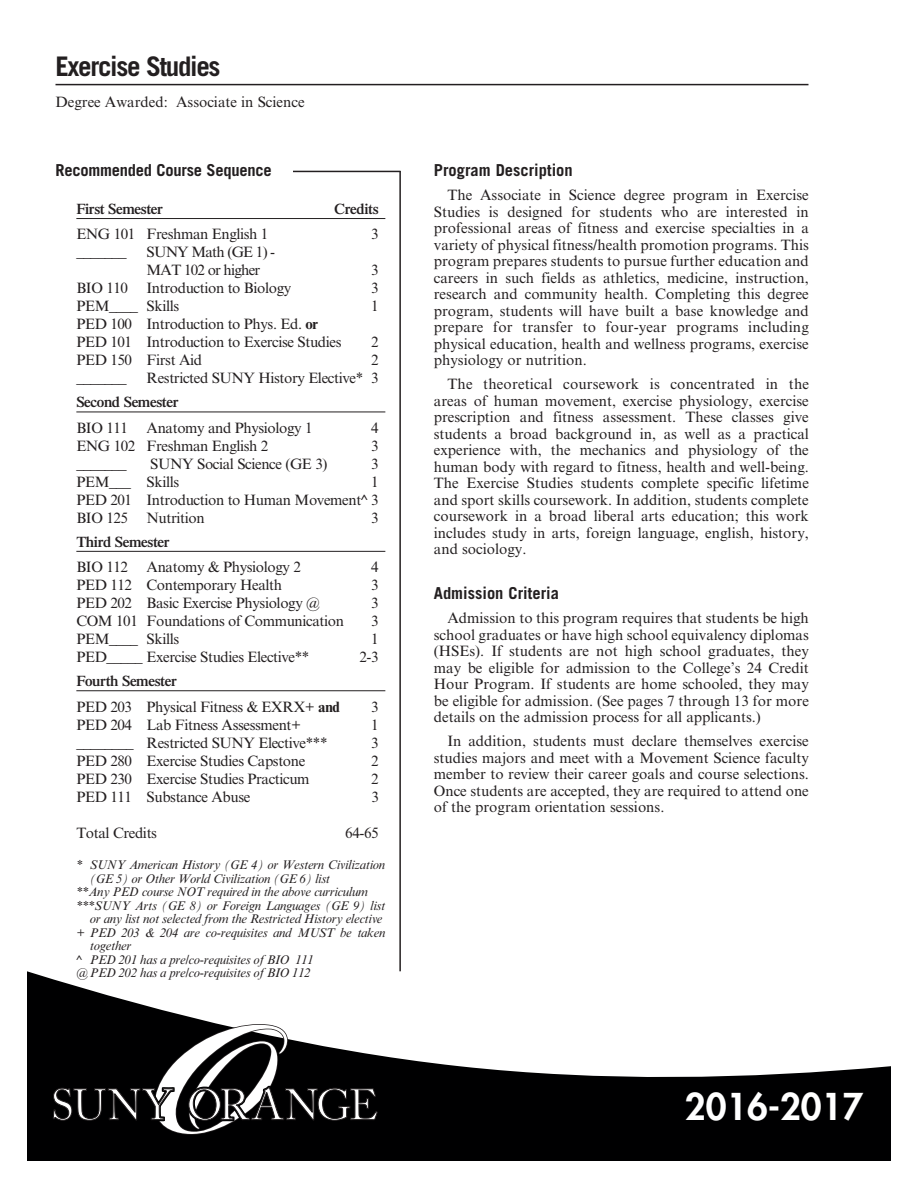
<style>
.page{position:relative;width:918px;height:1188px;background:#fff}
.page>*{position:absolute;margin:0;border:0;box-sizing:border-box;transform-origin:0 0}
.t1{font:800 36px "Futura";color:#fff}
.Subheads{font:700 27px "Trade Gothic";letter-spacing:-.05em;color:#231f20}
.Italics{font:700 16.5px "Trade Gothic";color:#231f20}
.Body{font:15px/16.5px "Times NRMT";color:#231f20;text-align:justify}
.courses{font:15px "Times NRMT";letter-spacing:-.025em;color:#231f20}
.Semesters{font:600 15px "Times";letter-spacing:-.025em;color:#231f20}
.courses-2{font:15px "Times NRMT";letter-spacing:-.05em;color:#231f20}
.Italics-2{font:italic 12.75px/13.5px "Times NRMT";letter-spacing:-.025em;color:#231f20}
.s1{font-weight:700}
</style>
<div class="page">
<svg style="left:27px;top:971px;width:864px;height:190px"></svg>
<svg style="left:53px;top:1022px;width:324px;height:113px"></svg>
<hr style="left:399px;top:171px;width:2px;height:800px;background:#231f20">
<hr style="left:177px;top:171px;width:224px;height:1px;background:#231f20">
<hr style="left:76px;top:218px;width:309px;height:1px;background:#231f20">
<hr style="left:76px;top:412px;width:309px;height:1px;background:#231f20">
<hr style="left:76px;top:551px;width:309px;height:1px;background:#231f20">
<hr style="left:76px;top:690px;width:309px;height:1px;background:#231f20">
<div style="left:54px;top:162px;width:238px;height:22px;background:#fff"></div>
<hr style="left:56px;top:84px;width:752px;height:1px;background:#231f20">
<p class="Subheads" style="left:56px;top:50px;width:166px">Exercise Studies</p>
<p class="Body" style="left:56px;top:94px;width:251px">Degree Awarded: Associate in Science</p>
<p class="Italics" style="left:56px;top:160px;width:218px">Recommended Course Sequence</p>
<p class="Italics" style="left:434px;top:160px;width:140px">Program Description</p>
<p class="Body" style="left:434px;top:187px;width:377px;text-indent:14px">The Associate in Science degree program in Exercise Studies is designed for students who are interested in professional areas of fitness and exercise specialties in a variety of physical fitness/health promotion programs. This program prepares students to pursue further education and careers in such fields as athletics, medicine, instruction, research and community health. Completing this degree program, students will have built a base knowledge and prepare for transfer to four-year programs including physical education, health and wellness programs, exercise physiology or nutrition.</p>
<p class="Body" style="left:434px;top:376px;width:377px;text-indent:14px">The theoretical coursework is concentrated in the areas of human movement, exercise physiology, exercise prescription and fitness assessment. These classes give students a broad background in, as well as a practical experience with, the mechanics and physiology of the human body with regard to fitness, health and well-being.<br>The Exercise Studies students complete specific lifetime and sport skills coursework. In addition, students complete coursework in a broad liberal arts education; this work includes study in arts, foreign language, english, history, and sociology.</p>
<p class="Italics" style="left:434px;top:583px;width:127px">Admission Criteria</p>
<p class="Body" style="left:434px;top:610px;width:377px;text-indent:14px">Admission to this program requires that students be high school graduates or have high school equivalency diplomas (HSEs). If students are not high school graduates, they may be eligible for admission to the College’s 24 Credit Hour Program. If students are home schooled, they may be eligible for admission. (See pages 7 through 13 for more details on the admission process for all applicants.)</p>
<p class="Body" style="left:434px;top:733px;width:377px;text-indent:14px">In addition, students must declare themselves exercise studies majors and meet with a Movement Science faculty member to review their career goals and course selections.<br>Once students are accepted, they are required to attend one of the program orientation sessions.</p>
<p class="Semesters" style="left:76px;top:200px;width:88px">First Semester</p>
<p class="Semesters" style="left:334px;top:200px;width:46px">Credits</p>
<p class="courses" style="left:76px;top:226px;width:194px">ENG 101 Freshman English 1</p>
<p class="courses" style="left:371px;top:226px;width:9px">3</p>
<p class="courses" style="left:76px;top:244px;width:52px">_______</p>
<p class="courses-2" style="left:147px;top:244px;width:130px">SUNY Math (GE 1) -</p>
<p class="courses-2" style="left:147px;top:262px;width:115px">MAT 102 or higher</p>
<p class="courses" style="left:371px;top:262px;width:9px">3</p>
<p class="courses" style="left:76px;top:280px;width:217px">BIO 110 Introduction to Biology</p>
<p class="courses" style="left:371px;top:280px;width:9px">3</p>
<p class="courses" style="left:76px;top:298px;width:104px">PEM____ Skills</p>
<p class="courses" style="left:371px;top:298px;width:9px">1</p>
<p class="courses" style="left:76px;top:316px;width:244px">PED 100 Introduction to Phys. Ed. <span class="s1">or</span></p>
<p class="courses" style="left:76px;top:334px;width:267px">PED 101 Introduction to Exercise Studies</p>
<p class="courses" style="left:371px;top:334px;width:9px">2</p>
<p class="courses" style="left:76px;top:352px;width:127px">PED 150 First Aid</p>
<p class="courses" style="left:371px;top:352px;width:9px">2</p>
<p class="courses" style="left:76px;top:370px;width:52px">_______</p>
<p class="courses" style="left:147px;top:370px;width:234px">Restricted SUNY History Elective* 3</p>
<p class="Semesters" style="left:76px;top:393px;width:104px">Second Semester</p>
<p class="courses" style="left:76px;top:419px;width:238px">BIO 111 Anatomy and Physiology 1</p>
<p class="courses" style="left:371px;top:419px;width:9px">4</p>
<p class="courses" style="left:76px;top:437px;width:194px">ENG 102 Freshman English 2</p>
<p class="courses" style="left:371px;top:437px;width:9px">3</p>
<p class="courses" style="left:76px;top:455px;width:52px">_______</p>
<p class="courses" style="left:150px;top:455px;width:179px">SUNY Social Science (GE 3)</p>
<p class="courses" style="left:371px;top:455px;width:9px">3</p>
<p class="courses" style="left:76px;top:473px;width:104px">PEM___ Skills</p>
<p class="courses" style="left:371px;top:473px;width:9px">1</p>
<p class="courses" style="left:76px;top:491px;width:304px">PED 201 Introduction to Human Movement^ 3</p>
<p class="courses" style="left:76px;top:509px;width:130px">BIO 125 Nutrition</p>
<p class="courses" style="left:371px;top:509px;width:9px">3</p>
<p class="Semesters" style="left:76px;top:533px;width:95px">Third Semester</p>
<p class="courses" style="left:76px;top:558px;width:226px">BIO 112 Anatomy &amp; Physiology 2</p>
<p class="courses" style="left:371px;top:558px;width:9px">4</p>
<p class="courses" style="left:76px;top:576px;width:207px">PED 112 Contemporary Health</p>
<p class="courses" style="left:371px;top:576px;width:9px">3</p>
<p class="courses" style="left:76px;top:594px;width:245px">PED 202 Basic Exercise Physiology @</p>
<p class="courses" style="left:371px;top:594px;width:9px">3</p>
<p class="courses" style="left:76px;top:612px;width:269px">COM 101 Foundations of Communication</p>
<p class="courses" style="left:371px;top:612px;width:9px">3</p>
<p class="courses" style="left:76px;top:630px;width:104px">PEM____ Skills</p>
<p class="courses" style="left:371px;top:630px;width:9px">1</p>
<p class="courses" style="left:76px;top:648px;width:235px">PED_____ Exercise Studies Elective**</p>
<p class="courses" style="left:360px;top:648px;width:21px">2-3</p>
<p class="Semesters" style="left:76px;top:672px;width:102px">Fourth Semester</p>
<p class="courses" style="left:76px;top:698px;width:265px">PED 203 Physical Fitness &amp; EXRX+ <span class="s1">and</span></p>
<p class="courses" style="left:371px;top:698px;width:9px">3</p>
<p class="courses" style="left:76px;top:716px;width:226px">PED 204 Lab Fitness Assessment+</p>
<p class="courses" style="left:371px;top:716px;width:9px">1</p>
<p class="courses" style="left:76px;top:734px;width:253px">________ Restricted SUNY Elective***</p>
<p class="courses" style="left:371px;top:734px;width:9px">3</p>
<p class="courses" style="left:76px;top:752px;width:230px">PED 280 Exercise Studies Capstone</p>
<p class="courses" style="left:371px;top:752px;width:9px">2</p>
<p class="courses" style="left:76px;top:770px;width:235px">PED 230 Exercise Studies Practicum</p>
<p class="courses" style="left:371px;top:770px;width:9px">2</p>
<p class="courses" style="left:76px;top:788px;width:176px">PED 111 Substance Abuse</p>
<p class="courses" style="left:372px;top:788px;width:9px">3</p>
<p class="courses" style="left:76px;top:824px;width:82px">Total Credits</p>
<p class="courses" style="left:345px;top:824px;width:35px">64-65</p>
<p class="Italics-2" style="left:90px;top:858px;width:297px;text-indent:-14px">* SUNY American History (GE 4) or Western Civilization (GE 5) or Other World Civilization (GE 6) list</p>
<p class="Italics-2" style="left:76px;top:885px;width:293px">**Any PED course NOT required in the above curriculum</p>
<p class="Italics-2" style="left:76px;top:899px;width:310px;text-align:right">***SUNY Arts (GE 8) or Foreign Languages (GE 9) list or any list not selected from the Restricted History elective</p>
<p class="Italics-2" style="left:90px;top:926px;width:297px;text-indent:-14px">+ PED 203 &amp; 204 are co-requisites and MUST be taken together</p>
<p class="Italics-2" style="left:76px;top:953px;width:239px">^ PED 201 has a pre/co-requisites of BIO 111</p>
<p class="Italics-2" style="left:76px;top:966px;width:236px">@ PED 202 has a pre/co-requisites of BIO 112</p>
<h1 class="t1" style="left:685px;top:1084px;width:180px">2016-2017</h1>
</div>
